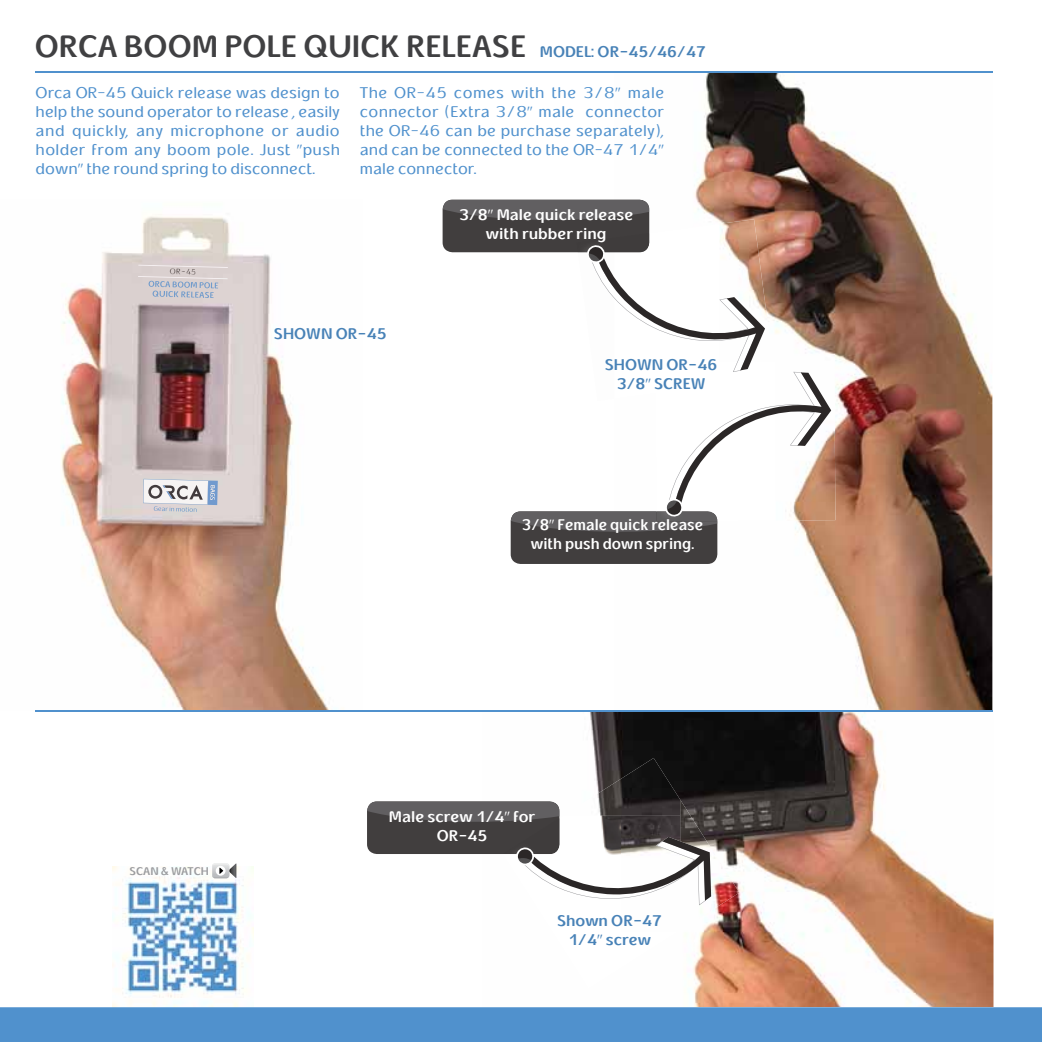
<style>
.page{position:relative;width:1042px;height:1042px;background:#fff}
.page>*{position:absolute;margin:0;border:0;box-sizing:border-box;transform-origin:0 0}
.t1{font:700 31.5px "E Typograph";color:#404042}
.t2{font:15.75px/18.9px "E Typograph";color:#5091cd;text-align:justify}
.t3{font:700 15.75px/18.9px "E Typograph";color:#fff;text-align:center}
.t4{font:700 15.75px/18.9px "E Typograph";color:#4882b7;text-align:center}
.t5{font:700 15.75px/18.9px "E Typograph";color:#fff;text-align:center;scale:.95 1}
.t6{font:700 11.38px "E Typograph";color:#9b9c9f}
.s1{font-size:15.75px;color:#4882b7}
</style>
<div class="page">
<img style="left:112px;top:866px;width:141px;height:141px">
<img style="left:482px;top:710px;width:511px;height:297px">
<img style="left:614px;top:73px;width:378px;height:636px">
<img style="left:61px;top:216px;width:269px;height:493px">
<div style="left:511px;top:511px;width:206px;height:53px;background:#413e3e;border-radius:10px"></div>
<div style="left:442px;top:200px;width:207px;height:52px;background:#413e3e;border-radius:10px"></div>
<svg style="left:443px;top:200px;width:206px;height:20px;background:#5d5b5c"></svg>
<img style="left:831px;top:360px;width:4px;height:161px">
<img style="left:649px;top:224px;width:71px;height:20px">
<img style="left:720px;top:219px;width:53px;height:25px">
<svg style="left:511px;top:244px;width:320px;height:288px"></svg>
<div style="left:0;top:1007px;width:1042px;height:35px;background:#5091cd"></div>
<hr style="left:35px;top:71px;width:957px;height:2px;background:#5091cd">
<hr style="left:35px;top:709px;width:957px;height:2px;background:#5091cd">
<div style="left:367px;top:801px;width:192px;height:53px;background:#413e3e;border-radius:10px"></div>
<svg style="left:367px;top:801px;width:192px;height:21px;background:#605e60"></svg>
<img style="left:563px;top:758px;width:117px;height:57px">
<img style="left:680px;top:799px;width:47px;height:74px">
<img style="left:503px;top:815px;width:118px;height:58px">
<img style="left:621px;top:815px;width:59px;height:153px">
<img style="left:515px;top:873px;width:106px;height:58px">
<img style="left:680px;top:873px;width:59px;height:57px">
<img style="left:552px;top:931px;width:69px;height:58px">
<img style="left:503px;top:818px;width:56px;height:36px">
<svg style="left:516px;top:837px;width:195px;height:68px"></svg>
<svg style="left:212px;top:863px;width:24px;height:15px"></svg>
<img style="left:143px;top:479px;width:75px;height:26px">
<svg style="left:154px;top:506px;width:43px;height:6px"></svg>
<svg style="left:210px;top:485px;width:5px;height:15px"></svg>
<img style="left:148px;top:485px;width:14px;height:14px">
<img style="left:164px;top:485px;width:39px;height:15px">
<svg style="left:163px;top:485px;width:10px;height:14px"></svg>
<img style="left:138px;top:276px;width:90px;height:3px">
<img style="left:138px;top:265px;width:90px;height:3px">
<img style="left:153px;top:290px;width:45px;height:8px">
<img style="left:149px;top:281px;width:34px;height:7px">
<img style="left:170px;top:268px;width:25px;height:7px">
<h1 class="t1" style="left:35px;top:24px;width:673px">ORCA BOOM POLE QUICK RELEASE <span class="s1">MODEL: OR-45/46/47</span></h1>
<p class="t2" style="left:36px;top:83px;width:306px">Orca OR-45 Quick release was design to help the sound operator to release , easily and quickly, any microphone or audio holder from any boom pole. Just “push down” the round spring to disconnect.</p>
<p class="t2" style="left:360px;top:83px;width:306px">The OR-45 comes with the 3/8” male connector (Extra 3/8” male connector the OR-46 can be purchase separately), and can be connected to the OR-47 1/4” male connector.</p>
<p class="t4" style="left:274px;top:324px;width:114px">SHOWN OR-45</p>
<p class="t3" style="left:459px;top:205px;width:176px">3/8“ Male quick release with rubber ring</p>
<p class="t4" style="left:605px;top:355px;width:114px">SHOWN OR-46<br>3/8” SCREW</p>
<p class="t5" style="left:522px;top:515px;width:192px">3/8” Female quick release with push down spring.</p>
<p class="t6" style="left:130px;top:863px;width:81px">SCAN &amp; WATCH</p>
<p class="t3" style="left:389px;top:807px;width:148px">Male screw 1/4” for<br>OR-45</p>
<p class="t4" style="left:557px;top:911px;width:107px">Shown OR-47<br>1/4” screw</p>
</div>
